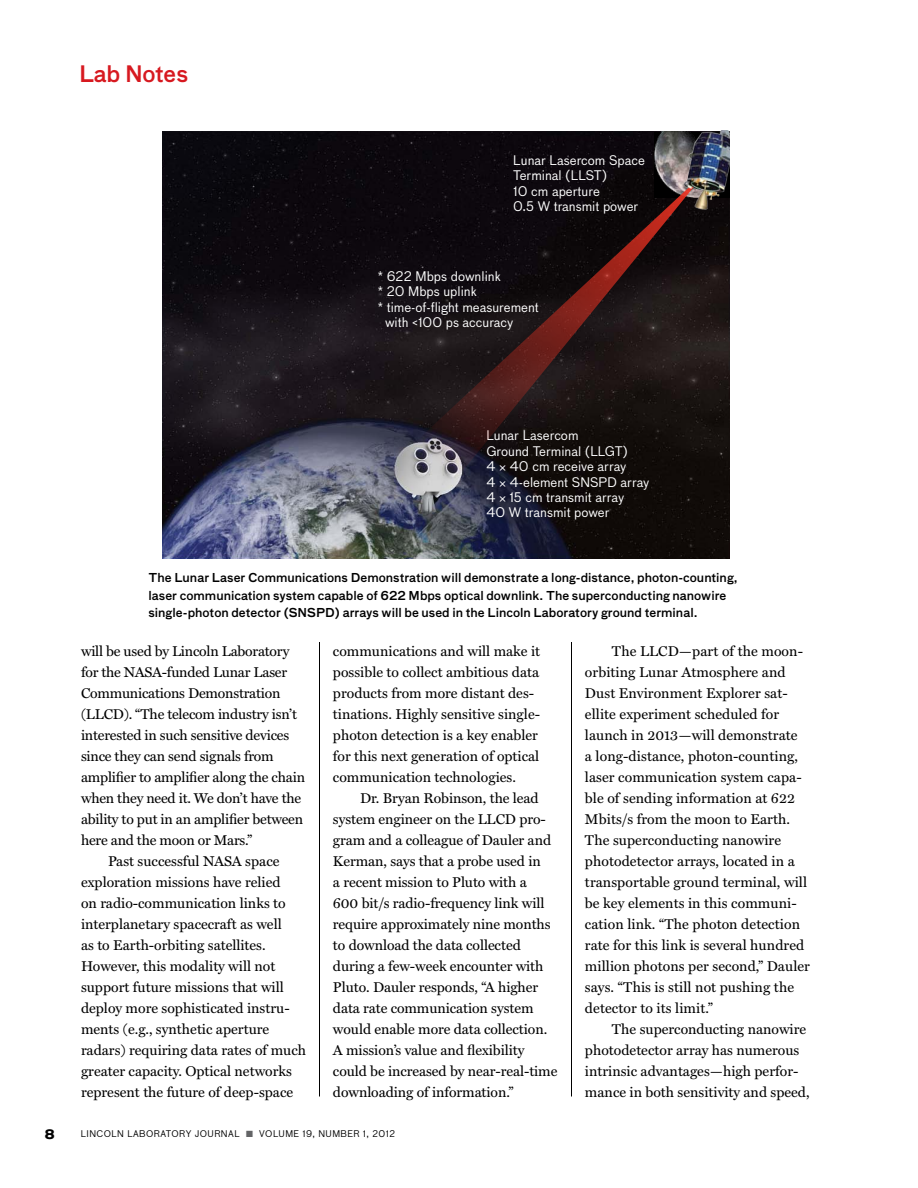
<style>
.page{position:relative;width:918px;height:1188px;background:#fff}
.page>*{position:absolute;margin:0;border:0;box-sizing:border-box;transform-origin:0 0}
.t1{font:500 22.2px "Bau LF";color:#d71920}
.t2{font:14.25px/21px "Miller Text";color:#000}
.t3{font:12.9px/15.5px "Bau LF";color:#fff}
.t4{font:700 12.75px "Bau LF";color:#000}
.t5{font:500 12px/17.2px "Bau LF";color:#000}
.t6{font:9px "Bau LF";letter-spacing:.05em;color:#000}
.s1{color:#636466}
</style>
<div class="page">
<hr style="left:319px;top:141px;width:1px;height:955px;background:#000">
<hr style="left:571px;top:141px;width:1px;height:955px;background:#000">
<div style="left:306px;top:130px;width:27px;height:512px;background:#fff"></div>
<div style="left:558px;top:130px;width:27px;height:512px;background:#fff"></div>
<img style="left:162px;top:132px;width:568px;height:427px">
<img style="left:654px;top:132px;width:26px;height:38px">
<img style="left:413px;top:170px;width:295px;height:313px">
<img style="left:680px;top:130px;width:50px;height:80px">
<svg style="left:500px;top:465px;width:6px;height:6px"></svg>
<svg style="left:500px;top:481px;width:6px;height:5px"></svg>
<svg style="left:500px;top:496px;width:6px;height:6px"></svg>
<h1 class="t1" style="left:79px;top:58px;width:111px">Lab Notes</h1>
<p class="t3" style="left:513px;top:152px;width:133px">Lunar Lasercom Space<br>Terminal (LLST)<br>10 cm aperture<br>0.5 W transmit power</p>
<p class="t3" style="left:378px;top:269px;width:124px">* 622 Mbps downlink</p>
<p class="t3" style="left:378px;top:284px;width:100px">* 20 Mbps uplink</p>
<p class="t3" style="left:378px;top:300px;width:163px">* time-of-flight measurement</p>
<p class="t3" style="left:385px;top:315px;width:130px">with &lt;100 ps accuracy</p>
<p class="t3" style="left:486px;top:428px;width:164px">Lunar Lasercom<br>Ground Terminal (LLGT)<br>4 40 cm receive array<br>4 4-element SNSPD array<br>4 15 cm transmit array<br>40 W transmit power</p>
<p class="t5" style="left:148px;top:570px;width:591px">The Lunar Laser Communications Demonstration will demonstrate a long-distance, photon-counting, laser communication system capable of 622 Mbps optical downlink. The superconducting nanowire single-photon detector (SNSPD) arrays will be used in the Lincoln Laboratory ground terminal.</p>
<p class="t2" style="left:81px;top:640px;width:210px">will be used by Lincoln Laboratory</p>
<p class="t2" style="left:81px;top:661px;width:208px">for the NASA-funded Lunar Laser</p>
<p class="t2" style="left:81px;top:682px;width:201px">Communications Demonstration</p>
<p class="t2" style="left:81px;top:703px;width:218px">(LLCD). “The telecom industry isn’t</p>
<p class="t2" style="left:81px;top:724px;width:210px">interested in such sensitive devices</p>
<p class="t2" style="left:81px;top:745px;width:194px">since they can send signals from</p>
<p class="t2" style="left:81px;top:766px;width:226px">amplifier to amplifier along the chain</p>
<p class="t2" style="left:81px;top:787px;width:222px">when they need it. We don’t have the</p>
<p class="t2" style="left:81px;top:808px;width:224px">ability to put in an amplifier between</p>
<p class="t2" style="left:81px;top:829px;width:173px">here and the moon or Mars.”</p>
<p class="t2" style="left:108px;top:850px;width:173px">Past successful NASA space</p>
<p class="t2" style="left:81px;top:871px;width:201px">exploration missions have relied</p>
<p class="t2" style="left:81px;top:892px;width:206px">on radio-communication links to</p>
<p class="t2" style="left:81px;top:913px;width:202px">interplanetary spacecraft as well</p>
<p class="t2" style="left:81px;top:934px;width:186px">as to Earth-orbiting satellites.</p>
<p class="t2" style="left:81px;top:955px;width:196px">However, this modality will not</p>
<p class="t2" style="left:81px;top:976px;width:204px">support future missions that will</p>
<p class="t2" style="left:81px;top:997px;width:210px">deploy more sophisticated instru-</p>
<p class="t2" style="left:81px;top:1018px;width:190px">ments (e.g., synthetic aperture</p>
<p class="t2" style="left:81px;top:1039px;width:227px">radars) requiring data rates of much</p>
<p class="t2" style="left:81px;top:1060px;width:213px">greater capacity. Optical networks</p>
<p class="t2" style="left:81px;top:1081px;width:214px">represent the future of deep-space</p>
<p class="t2" style="left:333px;top:640px;width:209px">communications and will make it possible to collect ambitious data products from more distant des&shy;tinations. Highly sensitive single&shy;photon detection is a key enabler for this next generation of optical communication technologies.</p>
<p class="t2" style="left:333px;top:787px;width:226px;text-indent:27px">Dr. Bryan Robinson, the lead system engineer on the LLCD pro&shy;gram and a colleague of Dauler and Kerman, says that a probe used in<br>a recent mission to Pluto with a<br>600 bit/s radio-frequency link will require approximately nine months to download the data collected during a few-week encounter with Pluto. Dauler responds, “A higher data rate communication system would enable more data collection.<br>A mission’s value and flexibility could be increased by near-real-time downloading of information.”</p>
<p class="t4" style="left:45px;top:1125px;width:11px">8</p>
<p class="t6" style="left:81px;top:1128px;width:316px">LINCOLN LABORATORY JOURNAL <span class="s1">■</span> VOLUME 19, NUMBER 1, 2012</p>
<p class="t2" style="left:585px;top:640px;width:227px;text-indent:27px">The LLCD—part of the moon&shy;orbiting Lunar Atmosphere and<br>Dust Environment Explorer sat&shy;ellite experiment scheduled for launch in 2013—will demonstrate<br>a long-distance, photon-counting, laser communication system capa&shy;ble of sending information at 622<br>Mbits/s from the moon to Earth.<br>The superconducting nanowire photodetector arrays, located in a transportable ground terminal, will be key elements in this communi&shy;cation link. “The photon detection rate for this link is several hundred million photons per second,” Dauler says. “This is still not pushing the detector to its limit.”</p>
<p class="t2" style="left:585px;top:1018px;width:226px;text-indent:27px">The superconducting nanowire photodetector array has numerous intrinsic advantages—high perfor&shy;mance in both sensitivity and speed,</p>
</div>
